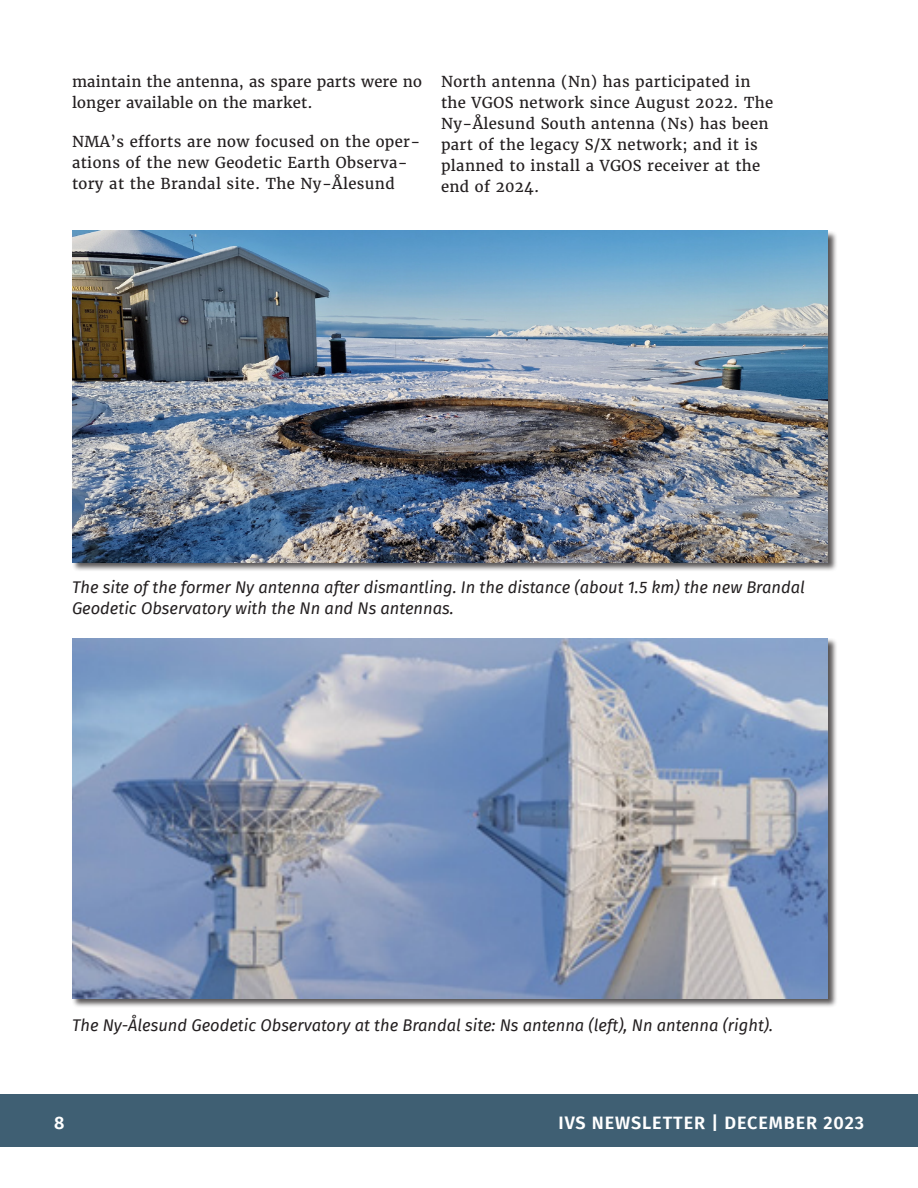
<style>
.page{position:relative;width:918px;height:1188px;background:#fff}
.page>*{position:absolute;margin:0;border:0;box-sizing:border-box;transform-origin:0 0}
.t1{font:600 18px "Fira Sans";letter-spacing:.05em;color:#fff}
.caption_photo{font:italic 16.5px/21px "Fira Sans";color:#231f20}
.article_text_basic{font:15px/21px "Merriweather";letter-spacing:.025em;color:#231f20}
</style>
<div class="page">
<div style="left:0;top:1094px;width:918px;height:53px;background:#3f5f73"></div>
<div style="left:71px;top:230px;width:767px;height:342px;background:#231f20;opacity:.75"></div>
<img style="left:72px;top:231px;width:756px;height:332px">
<div style="left:71px;top:638px;width:767px;height:370px;background:#231f20;opacity:.75"></div>
<img style="left:72px;top:639px;width:756px;height:359px">
<p class="article_text_basic" style="left:72px;top:71px;width:351px">maintain the antenna, as spare parts were no longer available on the market.</p>
<p class="article_text_basic" style="left:72px;top:131px;width:350px">NMA’s efforts are now focused on the oper&shy;ations of the new Geodetic Earth Observa&shy;tory at the Brandal site. The Ny-Ålesund</p>
<p class="article_text_basic" style="left:441px;top:71px;width:334px">North antenna (Nn) has participated in the VGOS network since August 2022. The Ny-Ålesund South antenna (Ns) has been part of the legacy S/X network; and it is planned to install a VGOS receiver at the end of 2024.</p>
<p class="caption_photo" style="left:72px;top:576px;width:734px">The site of the former Ny antenna after dismantling. In the distance (about 1.5 km) the new Brandal<br>Geodetic Observatory with the Nn and Ns antennas.</p>
<p class="caption_photo" style="left:72px;top:1014px;width:703px">The Ny-Ålesund Geodetic Observatory at the Brandal site: Ns antenna (left), Nn antenna (right).</p>
<p class="t1" style="left:54px;top:1108px;width:12px">8</p>
<p class="t1" style="left:559px;top:1108px;width:307px">IVS NEWSLETTER | DECEMBER 2023</p>
</div>
